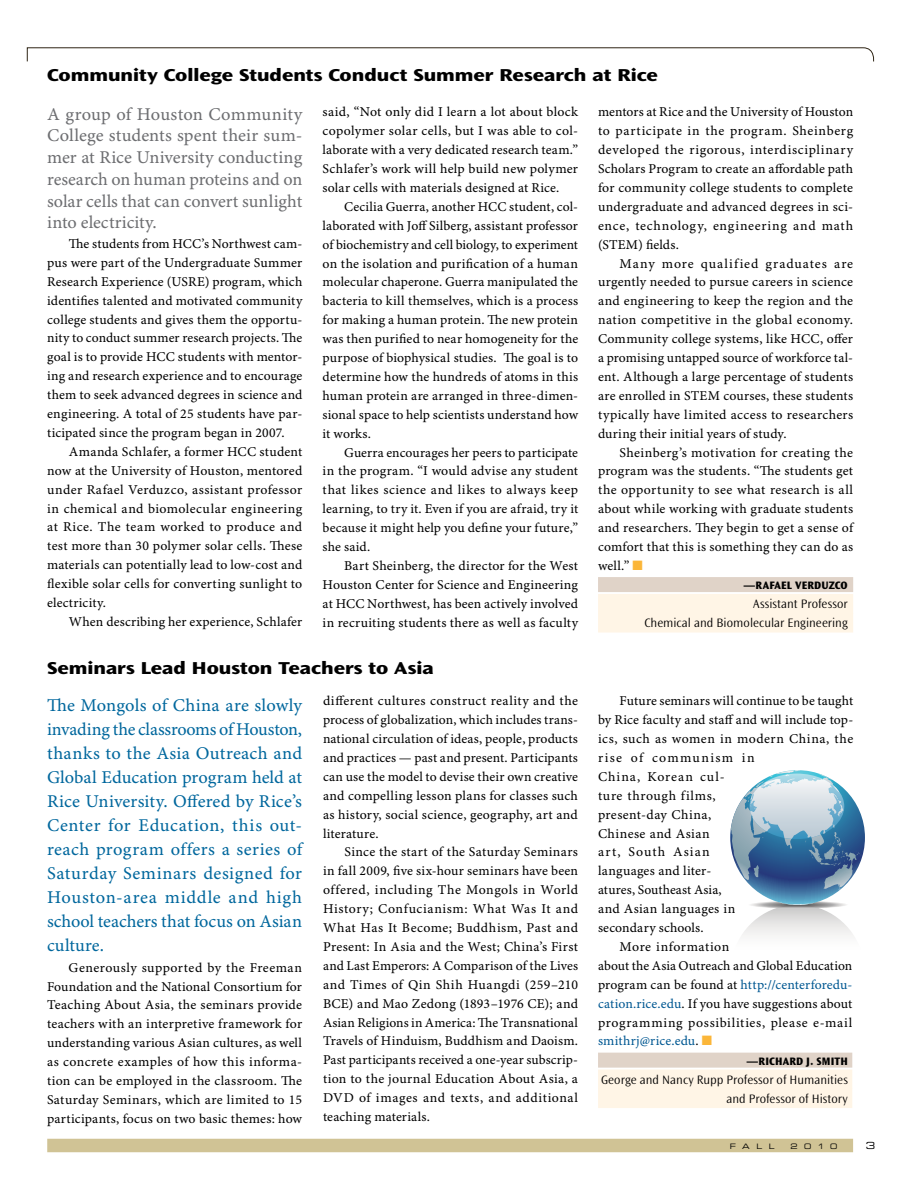
<style>
.page{position:relative;width:918px;height:1188px;background:#fff}
.page>*{position:absolute;margin:0;border:0;box-sizing:border-box;transform-origin:0 0}
.t1{font:18px/24px "Minion Pro Capt";color:#00679d;text-align:justify}
.t2{font:18px/21.8px "Minion Pro Capt";color:#6d6e71;text-align:justify}
.t3{font:800 expanded 18px "Ocean Sans Std";color:#000}
.t4{font:13.5px/18.9px "Minion Pro Capt";letter-spacing:.02em;color:#000;text-align:justify}
.t5{font:13.5px "Minion Pro Capt";letter-spacing:.005em;color:#005892}
.t6{font:13.5px "Minion Pro Capt";letter-spacing:.05em;color:#000}
.t7{font:13.5px "Minion Pro Capt";color:#000}
.t8{font:13.5px "Minion Pro Capt";letter-spacing:.095em;color:#000}
.t9{font:13.5px "Minion Pro Capt";letter-spacing:.07em;color:#000}
.t10{font:13.5px "Minion Pro Capt";letter-spacing:.085em;color:#000}
.t11{font:300 12.75px/19px "Ocean Sans Std";letter-spacing:.005em;color:#000;text-align:right}
.t12{font:800 11.25px "Ocean Sans Std";letter-spacing:.01em;color:#000}
.t13{font:9.75px "Eurostile LT Std Ex 2";color:#000}
.t14{font:7.5px "Eurostile LT Std Ex 2";letter-spacing:.84em;color:#000}
.s1{color:#fbb639}
.s2{color:#000}
.s3{color:#005892}
</style>
<div class="page">
<svg style="left:27px;top:47px;width:848px;height:15px"></svg>
<svg style="left:730px;top:770px;width:135px;height:135px;background:#6f98b2"></svg>
<svg style="left:742px;top:900px;width:111px;height:36px"></svg>
<svg style="left:747px;top:770px;width:115px;height:120px;background:#82a2be"></svg>
<div style="left:47px;top:1139px;width:806px;height:13px;background:#d0c395"></div>
<div style="left:598px;top:577px;width:255px;height:15px;background:#e0d3c8"></div>
<div style="left:598px;top:594px;width:255px;height:19px;background:#fff5e6"></div>
<div style="left:598px;top:613px;width:255px;height:20px;background:#fff5e6"></div>
<div style="left:598px;top:1053px;width:254px;height:15px;background:#e0d3c8"></div>
<div style="left:598px;top:1070px;width:254px;height:19px;background:#fff5e6"></div>
<div style="left:598px;top:1089px;width:254px;height:19px;background:#fff5e6"></div>
<h1 class="t3" style="left:47px;top:64px;width:612px">Community College Students Conduct Summer Research at Rice</h1>
<h1 class="t2" style="left:47px;top:104px;width:257px">A group of Houston Community College students spent their sum&shy;mer at Rice University conducting research on human proteins and on solar cells that can convert sunlight into electricity.</h1>
<p class="t4" style="left:47px;top:235px;width:257px;text-indent:22px">The students from HCC’s Northwest cam&shy;pus were part of the Undergraduate Summer Research Experience (USRE) program, which identifies talented and motivated community college students and gives them the opportu&shy;nity to conduct summer research projects. The goal is to provide HCC students with mentor&shy;ing and research experience and to encourage them to seek advanced degrees in science and engineering. A total of 25 students have par&shy;ticipated since the program began in 2007.</p>
<p class="t4" style="left:47px;top:443px;width:257px;text-indent:22px">Amanda Schlafer, a former HCC student now at the University of Houston, mentored under Rafael Verduzco, assistant professor in chemical and biomolecular engineering at Rice. The team worked to produce and test more than 30 polymer solar cells. These materials can potentially lead to low-cost and flexible solar cells for converting sunlight to electricity.</p>
<p class="t4" style="left:69px;top:613px;width:235px">When describing her experience, Schlafer</p>
<p class="t4" style="left:323px;top:103px;width:257px">said, “Not only did I learn a lot about block copolymer solar cells, but I was able to col&shy;laborate with a very dedicated research team.” Schlafer’s work will help build new polymer solar cells with materials designed at Rice.</p>
<p class="t4" style="left:323px;top:198px;width:257px;text-indent:22px">Cecilia Guerra, another HCC student, col&shy;laborated with Joff Silberg, assistant professor of biochemistry and cell biology, to experiment on the isolation and purification of a human molecular chaperone. Guerra manipulated the bacteria to kill themselves, which is a process for making a human protein. The new protein was then purified to near homogeneity for the purpose of biophysical studies. The goal is to determine how the hundreds of atoms in this human protein are arranged in three-dimen&shy;sional space to help scientists understand how it works.</p>
<p class="t4" style="left:323px;top:443px;width:257px;text-indent:22px">Guerra encourages her peers to participate in the program. “I would advise any student that likes science and likes to always keep learning, to try it. Even if you are afraid, try it because it might help you define your future,” she said.</p>
<p class="t4" style="left:323px;top:557px;width:257px;text-indent:22px">Bart Sheinberg, the director for the West Houston Center for Science and Engineering at HCC Northwest, has been actively involved in recruiting students there as well as faculty</p>
<p class="t4" style="left:598px;top:103px;width:257px">mentors at Rice and the University of Houston to participate in the program. Sheinberg developed the rigorous, interdisciplinary Scholars Program to create an affordable path for community college students to complete undergraduate and advanced degrees in sci&shy;ence, technology, engineering and math (STEM) fields.</p>
<p class="t4" style="left:598px;top:254px;width:257px;text-indent:22px">Many more qualified graduates are urgently needed to pursue careers in science and engineering to keep the region and the nation competitive in the global economy.<br>Community college systems, like HCC, offer a promising untapped source of workforce tal&shy;ent. Although a large percentage of students are enrolled in STEM courses, these students typically have limited access to researchers during their initial years of study.</p>
<p class="t4" style="left:598px;top:443px;width:257px;text-indent:22px">Sheinberg’s motivation for creating the program was the students. “The students get the opportunity to see what research is all about while working with graduate students and researchers. They begin to get a sense of comfort that this is something they can do as well.” <span class="s1">■</span></p>
<p class="t12" style="left:744px;top:579px;width:106px">—RAFAEL VERDUZCO</p>
<p class="t11" style="left:644px;top:594px;width:205px">Assistant Professor<br>Chemical and Biomolecular Engineering</p>
<h1 class="t3" style="left:47px;top:658px;width:388px">Seminars Lead Houston Teachers to Asia</h1>
<p class="t1" style="left:47px;top:694px;width:257px">The Mongols of China are slowly invading the classrooms of Houston, thanks to the Asia Outreach and Global Education program held at Rice University. Offered by Rice’s Center for Education, this out&shy;reach program offers a series of Saturday Seminars designed for Houston-area middle and high school teachers that focus on Asian culture.</p>
<p class="t4" style="left:47px;top:958px;width:257px;text-indent:22px">Generously supported by the Freeman Foundation and the National Consortium for Teaching About Asia, the seminars provide teachers with an interpretive framework for understanding various Asian cultures, as well as concrete examples of how this informa&shy;tion can be employed in the classroom. The Saturday Seminars, which are limited to 15 participants, focus on two basic themes: how</p>
<p class="t4" style="left:323px;top:692px;width:257px">different cultures construct reality and the process of globalization, which includes trans&shy;national circulation of ideas, people, products and practices — past and present. Participants can use the model to devise their own creative and compelling lesson plans for classes such as history, social science, geography, art and literature.</p>
<p class="t4" style="left:323px;top:843px;width:257px;text-indent:22px">Since the start of the Saturday Seminars in fall 2009, five six-hour seminars have been offered, including The Mongols in World History; Confucianism: What Was It and What Has It Become; Buddhism, Past and Present: In Asia and the West; China’s First and Last Emperors: A Comparison of the Lives and Times of Qin Shih Huangdi (259–210<br>BCE) and Mao Zedong (1893–1976 CE); and Asian Religions in America: The Transnational Travels of Hinduism, Buddhism and Daoism.<br>Past participants received a one-year subscrip&shy;tion to the journal Education About Asia, a DVD of images and texts, and additional teaching materials.</p>
<p class="t4" style="left:620px;top:692px;width:235px">Future seminars will continue to be taught</p>
<p class="t4" style="left:598px;top:711px;width:257px">by Rice faculty and staff and will include top-</p>
<p class="t4" style="left:598px;top:730px;width:257px">ics, such as women in modern China, the</p>
<p class="t8" style="left:598px;top:750px;width:158px">rise of communism in</p>
<p class="t9" style="left:598px;top:768px;width:128px">China, Korean cul-</p>
<p class="t6" style="left:598px;top:787px;width:119px">ture through films,</p>
<p class="t4" style="left:598px;top:806px;width:115px">present-day China,</p>
<p class="t4" style="left:598px;top:824px;width:113px">Chinese and Asian</p>
<p class="t10" style="left:598px;top:844px;width:113px">art, South Asian</p>
<p class="t4" style="left:598px;top:862px;width:115px">languages and liter-</p>
<p class="t4" style="left:598px;top:881px;width:125px">atures, Southeast Asia,</p>
<p class="t4" style="left:598px;top:900px;width:139px">and Asian languages in</p>
<p class="t4" style="left:598px;top:919px;width:107px">secondary schools.</p>
<p class="t4" style="left:620px;top:938px;width:111px">More information</p>
<p class="t7" style="left:598px;top:957px;width:256px">about the Asia Outreach and Global Education</p>
<p class="t5" style="left:598px;top:976px;width:256px"><span class="s2">program can be found at</span> http://centerforedu-</p>
<p class="t4" style="left:598px;top:995px;width:256px"><span class="s3">cation.rice.edu</span>. If you have suggestions about</p>
<p class="t6" style="left:598px;top:1014px;width:256px">programming possibilities, please e-mail</p>
<p class="t5" style="left:598px;top:1033px;width:116px">smithrj@rice.edu<span class="s2">.</span> <span class="s1">■</span></p>
<p class="t12" style="left:747px;top:1054px;width:103px">—RICHARD J. SM ITH</p>
<p class="t11" style="left:601px;top:1070px;width:248px">George and Nancy Rupp Professor of Humanities and Professor of History</p>
<p class="t14" style="left:730px;top:1141px;width:46px">fall</p>
<p class="t14" style="left:790px;top:1141px;width:49px">2010</p>
<p class="t13" style="left:866px;top:1139px;width:11px">3</p>
</div>
